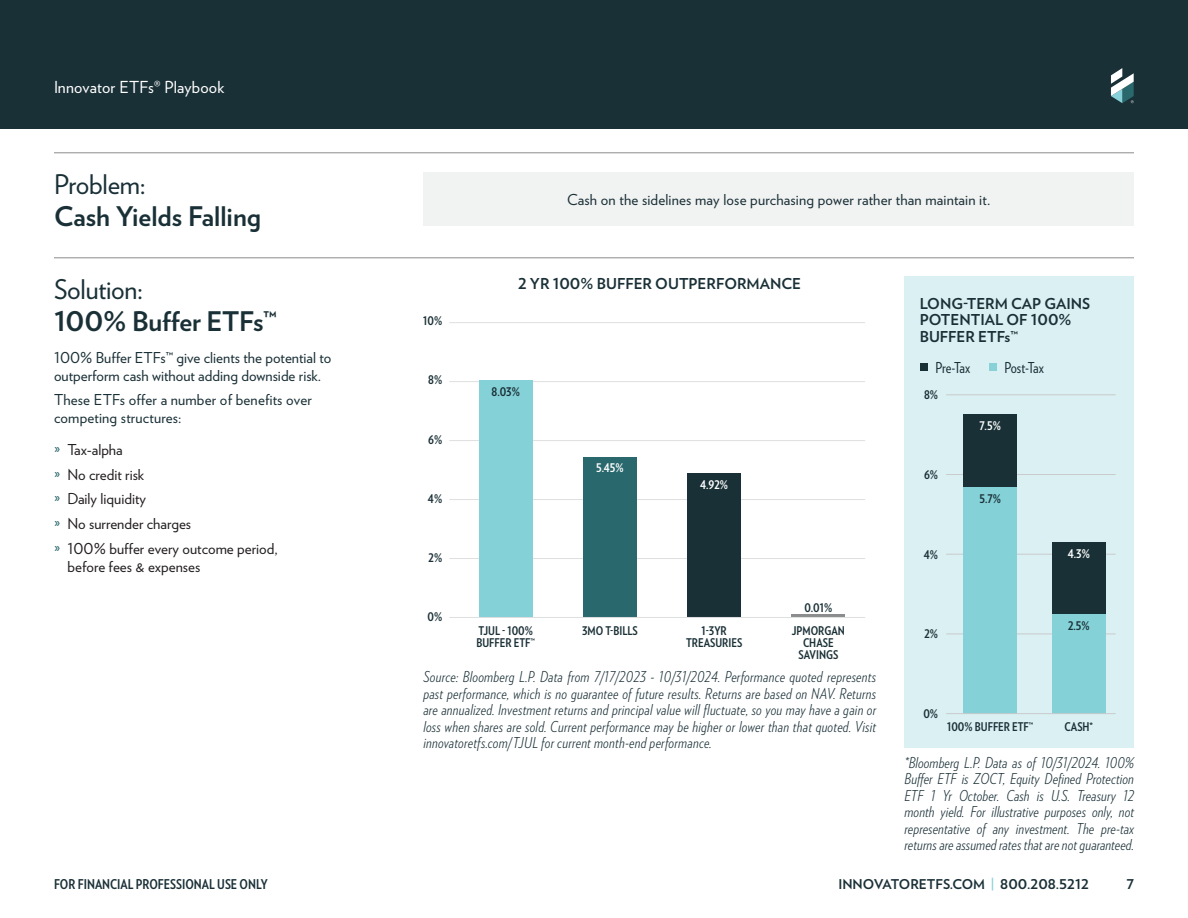
<style>
.page{position:relative;width:1188px;height:918px;background:#fff}
.page>*{position:absolute;margin:0;border:0;box-sizing:border-box;transform-origin:0 0}
.Content_-_Header_2{font:700 27px/32.4px "Verlag";color:#1a3037}
.t1{font:16.5px "Verlag";letter-spacing:.01em;color:#fff}
.Content_-_Disclosures__Italic{font:italic 300 15px/16.5px "Verlag Condensed";letter-spacing:.01em;color:#1a3037;text-align:justify}
.Content_-_Copy{font:15px/18px "Verlag";letter-spacing:.01em;color:#1a3037}
.t2{font:15px/18px "Verlag";color:#231f20}
.Charts_-_Header{font:700 15px/16.5px "Verlag";color:#1a3037}
.Charts_-_Legend{font:15px "Verlag Condensed";letter-spacing:-.01em;color:#1a3037}
.t3{font:700 13.5px "Verlag Condensed";color:#1a3037}
.t4{font:700 13.5px "Verlag";color:#1a3037}
.Charts___Axis_Values_-_X_Axis{font:700 12px/12px "Verlag Condensed";color:#1a3037;text-align:center}
.Charts_-_Axis_Values_-_Y_Axis{font:700 12px "Verlag Condensed";color:#1a3037}
.Charts_-_Label{font:700 12px "Verlag Condensed";color:#1a3037}
.Charts_-_Label-2{font:700 12px "Verlag Condensed";color:#fff}
.s1{font-weight:400}
.s2{color:#29686d}
.s3{color:#87d1d7}
</style>
<div class="page">
<div style="left:0;top:0;width:1188px;height:128px;background:#1a3037"></div>
<svg style="left:1111px;top:68px;width:23px;height:35px"></svg>
<hr style="left:54px;top:152px;width:1080px;height:1px;background:#8a8c8e">
<div style="left:423px;top:172px;width:711px;height:54px;background:#f1f2f2"></div>
<div style="left:904px;top:276px;width:230px;height:472px;background:#daf0f2"></div>
<hr style="left:54px;top:257px;width:1080px;height:1px;background:#8a8c8e">
<hr style="left:449px;top:558px;width:416px;height:1px;background:#dedfdf">
<hr style="left:946px;top:634px;width:170px;height:1px;background:#c9cbcd">
<hr style="left:449px;top:499px;width:416px;height:1px;background:#dedfdf">
<hr style="left:946px;top:554px;width:170px;height:1px;background:#c9cbcd">
<hr style="left:449px;top:440px;width:416px;height:1px;background:#dedfdf">
<hr style="left:946px;top:474px;width:170px;height:1px;background:#c9cbcd">
<hr style="left:449px;top:322px;width:416px;height:1px;background:#dedfdf">
<hr style="left:449px;top:381px;width:416px;height:1px;background:#dedfdf">
<hr style="left:946px;top:395px;width:170px;height:1px;background:#c9cbcd">
<div style="left:920px;top:363px;width:7px;height:8px;background:#1a3037"></div>
<div style="left:989px;top:363px;width:7px;height:8px;background:#87d1d7"></div>
<div style="left:479px;top:380px;width:54px;height:237px;background:#84d1d7"></div>
<div style="left:963px;top:414px;width:54px;height:73px;background:#1a3037"></div>
<div style="left:583px;top:457px;width:54px;height:160px;background:#29686d"></div>
<div style="left:1052px;top:542px;width:54px;height:72px;background:#1a3037"></div>
<div style="left:687px;top:473px;width:54px;height:144px;background:#1a3037"></div>
<hr style="left:791px;top:615px;width:54px;height:2px;background:#8a8c8e">
<div style="left:963px;top:487px;width:54px;height:226px;background:#84d1d7"></div>
<div style="left:1052px;top:614px;width:54px;height:99px;background:#84d1d7"></div>
<hr style="left:449px;top:617px;width:416px;height:1px;background:#dedfdf">
<hr style="left:946px;top:713px;width:170px;height:1px;background:#c9cbcd">
<p class="t1" style="left:54px;top:75px;width:172px">Innovator ETFs® Playbook</p>
<p class="Content_-_Header_2" style="left:54px;top:166px;width:209px"><span class="s1">Problem:<br></span>Cash Yields Falling</p>
<p class="Content_-_Header_2" style="left:54px;top:271px;width:224px"><span class="s1">Solution:<br></span>100% Buffer ETFs™</p>
<p class="Content_-_Copy" style="left:54px;top:347px;width:279px">100% Buffer ETFs™ give clients the potential to outperform cash without adding downside risk.</p>
<p class="Content_-_Copy" style="left:54px;top:390px;width:259px">These ETFs offer a number of benefits over competing structures:</p>
<p class="t2" style="left:54px;top:440px;width:70px"><span class="s2">»</span> Tax-alpha</p>
<p class="t2" style="left:54px;top:464px;width:92px"><span class="s2">»</span> No credit risk</p>
<p class="t2" style="left:54px;top:489px;width:94px"><span class="s2">»</span> Daily liquidity</p>
<p class="t2" style="left:54px;top:514px;width:139px"><span class="s2">»</span> No surrender charges</p>
<p class="t2" style="left:68px;top:539px;width:212px;text-indent:-14px"><span class="s2">»</span> 100% buffer every outcome period, before fees &amp; expenses</p>
<p class="Content_-_Copy" style="left:567px;top:190px;width:425px">Cash on the sidelines may lose purchasing power rather than maintain it.</p>
<p class="Charts_-_Axis_Values_-_Y_Axis" style="left:423px;top:312px;width:21px">10%</p>
<p class="Charts_-_Axis_Values_-_Y_Axis" style="left:428px;top:371px;width:16px">8%</p>
<p class="Charts_-_Axis_Values_-_Y_Axis" style="left:428px;top:430px;width:16px">6%</p>
<p class="Charts_-_Axis_Values_-_Y_Axis" style="left:428px;top:490px;width:16px">4%</p>
<p class="Charts_-_Axis_Values_-_Y_Axis" style="left:429px;top:549px;width:15px">2%</p>
<p class="Charts_-_Axis_Values_-_Y_Axis" style="left:427px;top:608px;width:16px">0%</p>
<p class="Charts_-_Header" style="left:518px;top:275px;width:285px">2 YR 100% BUFFER OUTPERFORMANCE</p>
<p class="Charts_-_Label" style="left:492px;top:383px;width:30px">8.03%</p>
<p class="Charts_-_Label-2" style="left:596px;top:459px;width:29px">5.45%</p>
<p class="Charts_-_Label-2" style="left:700px;top:475px;width:29px">4.92%</p>
<p class="Charts___Axis_Values_-_X_Axis" style="left:476px;top:625px;width:60px;text-align:left">TJUL - 100%<br>BUFFER ETF™</p>
<p class="Charts___Axis_Values_-_X_Axis" style="left:582px;top:625px;width:57px">3MO T-BILLS</p>
<p class="Charts___Axis_Values_-_X_Axis" style="left:686px;top:625px;width:58px">1-3YR<br>TREASURIES</p>
<p class="Charts_-_Label" style="left:804px;top:598px;width:29px">0.01%</p>
<p class="Charts___Axis_Values_-_X_Axis" style="left:792px;top:625px;width:55px">JPMORGAN<br>CHASE<br>SAVINGS</p>
<p class="Content_-_Disclosures__Italic" style="left:423px;top:668px;width:454px">Source: Bloomberg L.P. Data from 7/17/2023 - 10/31/2024. Performance quoted represents past performance, which is no guarantee of future results. Returns are based on NAV. Returns are annualized. Investment returns and principal value will fluctuate, so you may have a gain or loss when shares are sold. Current performance may be higher or lower than that quoted. Visit innovatoretfs.com/TJUL for current month-end performance.</p>
<p class="Charts_-_Header" style="left:920px;top:295px;width:172px">LONG-TERM CAP GAINS<br>POTENTIAL OF 100%<br>BUFFER ETFs™</p>
<p class="Charts_-_Legend" style="left:935px;top:357px;width:36px">Pre-Tax</p>
<p class="Charts_-_Legend" style="left:1004px;top:357px;width:41px">Post-Tax</p>
<p class="Charts_-_Axis_Values_-_Y_Axis" style="left:924px;top:386px;width:16px">8%</p>
<p class="Charts_-_Axis_Values_-_Y_Axis" style="left:924px;top:466px;width:16px">6%</p>
<p class="Charts_-_Axis_Values_-_Y_Axis" style="left:924px;top:545px;width:16px">4%</p>
<p class="Charts_-_Axis_Values_-_Y_Axis" style="left:924px;top:625px;width:15px">2%</p>
<p class="Charts_-_Label-2" style="left:980px;top:417px;width:23px">7.5%</p>
<p class="Charts_-_Label" style="left:979px;top:489px;width:23px">5.7%</p>
<p class="Charts_-_Label-2" style="left:1068px;top:545px;width:24px">4.3%</p>
<p class="Charts_-_Label" style="left:1068px;top:616px;width:23px">2.5%</p>
<p class="Charts_-_Axis_Values_-_Y_Axis" style="left:923px;top:704px;width:16px">0%</p>
<p class="Charts___Axis_Values_-_X_Axis" style="left:947px;top:720px;width:88px">100% BUFFER ETF™</p>
<p class="Charts___Axis_Values_-_X_Axis" style="left:1065px;top:720px;width:30px">CASH*</p>
<p class="Content_-_Disclosures__Italic" style="left:904px;top:754px;width:231px">*Bloomberg L.P. Data as of 10/31/2024. 100% Buffer ETF is ZOCT, Equity Defined Protection ETF 1 Yr October. Cash is U.S. Treasury 12 month yield. For illustrative purposes only, not representative of any investment. The pre-tax returns are assumed rates that are not guaranteed.</p>
<p class="t3" style="left:54px;top:874px;width:215px">FOR FINANCIAL PROFESSIONAL USE ONLY</p>
<p class="t4" style="left:838px;top:873px;width:252px">INNOVATORETFS.COM <span class="s3">|</span> 800.208.5212</p>
<p class="t4" style="left:1126px;top:873px;width:9px">7</p>
</div>
